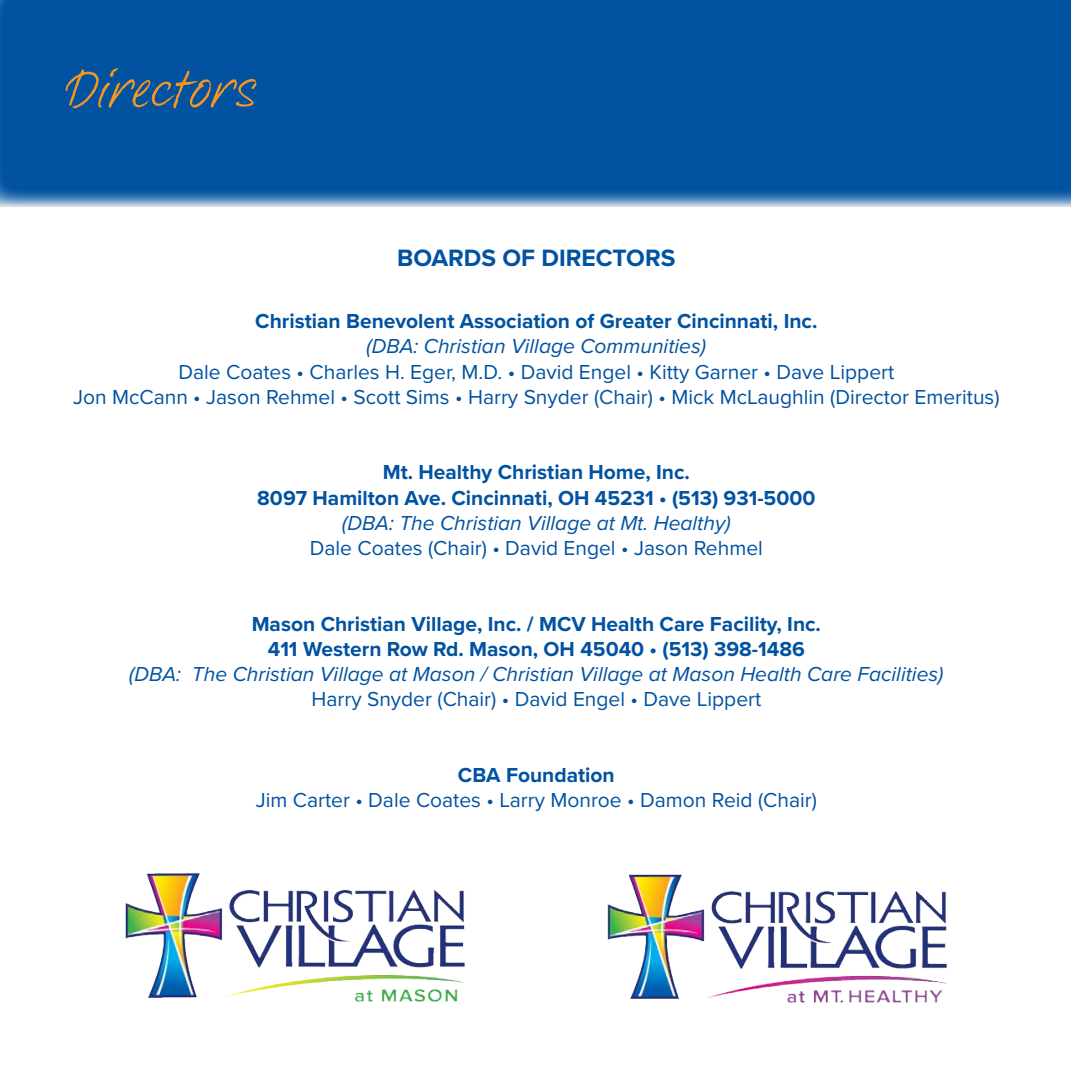
<style>
.page{position:relative;width:1071px;height:1071px;background:#fff}
.page>*{position:absolute;margin:0;border:0;box-sizing:border-box;transform-origin:0 0}
.t1{font:57.75px "Brandy BF";letter-spacing:.02em;color:#f79521}
.t2{font:700 24.5px "Proxima Nova";color:#0152a1}
.t3{font:21px/25.2px "Proxima Nova";color:#0152a1;text-align:center}
.t4{font:700 21px/25.2px "Proxima Nova";color:#0152a1;text-align:center}
.t5{font:italic 21px "Proxima Nova";color:#0152a1}
</style>
<div class="page">
<svg style="left:0;top:0;width:1071px;height:207px;background:#0856a3"></svg>
<img style="left:125px;top:873px;width:340px;height:129px">
<img style="left:607px;top:874px;width:340px;height:129px">
<h1 class="t1" style="left:66px;top:64px;width:193px">Directors</h1>
<p class="t2" style="left:397px;top:247px;width:280px">BOARDS OF DIRECTORS</p>
<p class="t4" style="left:255px;top:310px;width:564px">Christian Benevolent Association of Greater Cincinnati, Inc.</p>
<p class="t5" style="left:367px;top:338px;width:341px">(DBA: Christian Village Communities)</p>
<p class="t3" style="left:73px;top:360px;width:928px">Dale Coates • Charles H. Eger, M.D. • David Engel • Kitty Garner • Dave Lippert<br>Jon McCann • Jason Rehmel • Scott Sims • Harry Snyder (Chair) • Mick McLaughlin (Director Emeritus)</p>
<p class="t4" style="left:257px;top:461px;width:560px">Mt. Healthy Christian Home, Inc.<br>8097 Hamilton Ave. Cincinnati, OH 45231 • (513) 931-5000</p>
<p class="t5" style="left:342px;top:514px;width:390px">(DBA: The Christian Village at Mt. Healthy)</p>
<p class="t3" style="left:310px;top:536px;width:455px">Dale Coates (Chair) • David Engel • Jason Rehmel</p>
<p class="t4" style="left:252px;top:612px;width:571px">Mason Christian Village, Inc. / MCV Health Care Facility, Inc.<br>411 Western Row Rd. Mason, OH 45040 • (513) 398-1486</p>
<p class="t5" style="left:129px;top:665px;width:816px">(DBA: The Christian Village at Mason / Christian Village at Mason Health Care Facilities)</p>
<p class="t3" style="left:311px;top:688px;width:451px">Harry Snyder (Chair) • David Engel • Dave Lippert</p>
<p class="t4" style="left:458px;top:763px;width:158px">CBA Foundation</p>
<p class="t3" style="left:256px;top:788px;width:563px">Jim Carter • Dale Coates • Larry Monroe • Damon Reid (Chair)</p>
</div>
